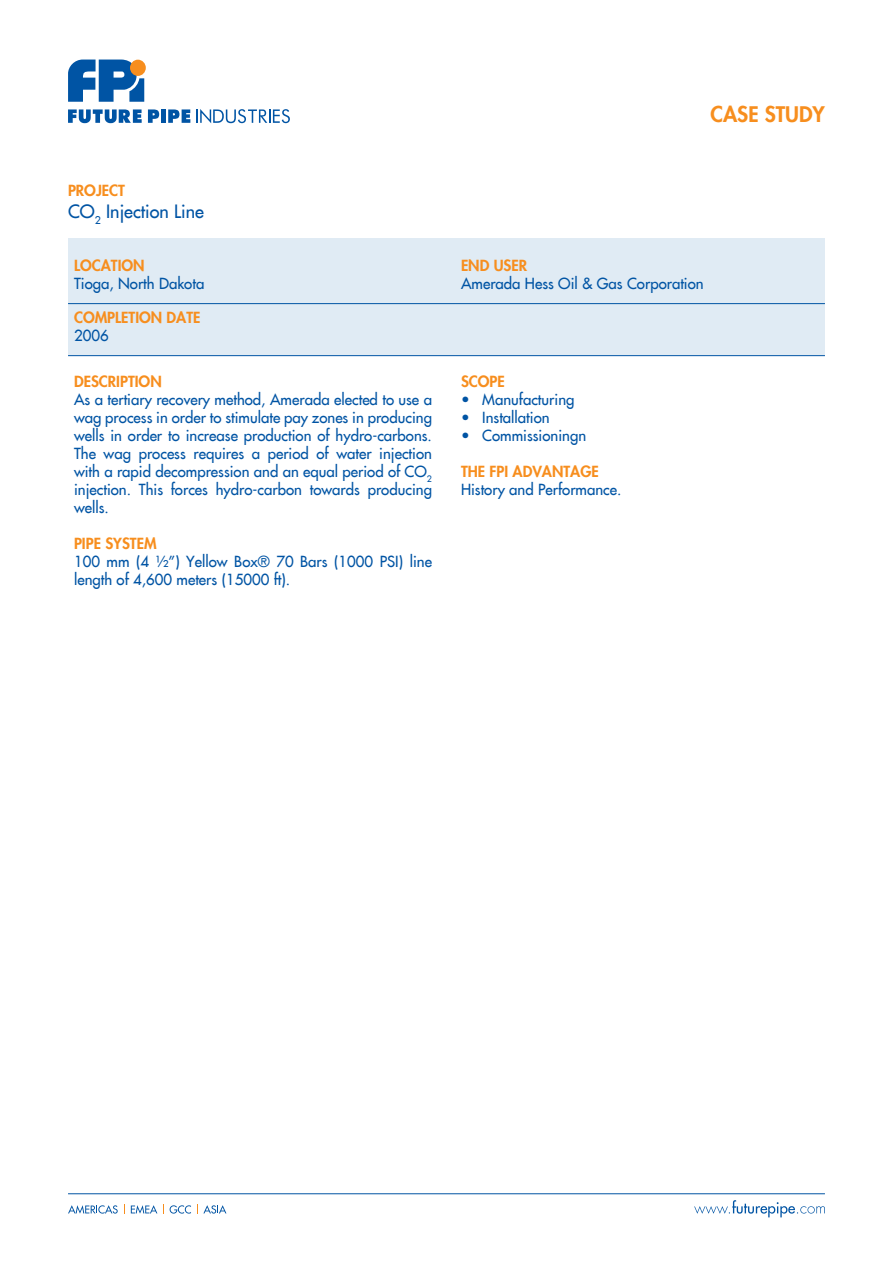
<style>
.page{position:relative;width:893px;height:1263px;background:#fff}
.page>*{position:absolute;margin:0;border:0;box-sizing:border-box;transform-origin:0 0}
.t1{font:800 21px "Futura LT";color:#f78e1e}
.t2{font:18px "Futura LT";color:#0054a4}
.t3{font:15px/18px "Futura LT";color:#0054a4;text-align:justify}
.t4{font:800 15px "Futura LT";color:#f78e1e}
</style>
<div class="page">
<svg style="left:197px;top:109px;width:93px;height:14px"></svg>
<svg style="left:68px;top:109px;width:74px;height:14px"></svg>
<svg style="left:148px;top:109px;width:11px;height:14px"></svg>
<div style="left:161px;top:109px;width:5px;height:14px;background:#0054a4"></div>
<svg style="left:168px;top:109px;width:22px;height:14px"></svg>
<svg style="left:68px;top:60px;width:76px;height:42px"></svg>
<div style="left:130px;top:60px;width:16px;height:16px;background:#f78e1e;border-radius:50%"></div>
<svg style="left:694px;top:1200px;width:131px;height:17px"></svg>
<hr style="left:68px;top:1193px;width:757px;height:1px;background:#0054a4">
<svg style="left:68px;top:1205px;width:50px;height:8px"></svg>
<svg style="left:131px;top:1205px;width:26px;height:8px"></svg>
<svg style="left:170px;top:1205px;width:21px;height:8px"></svg>
<svg style="left:197px;top:1204px;width:29px;height:9px"></svg>
<div style="left:68px;top:238px;width:757px;height:115px;background:#e0ebf4"></div>
<svg style="left:68px;top:304px;width:757px;height:51px"></svg>
<hr style="left:68px;top:303px;width:370px;height:1px;background:#0054a4">
<svg style="left:438px;top:303px;width:17px;height:1px"></svg>
<hr style="left:455px;top:303px;width:370px;height:1px;background:#0054a4">
<hr style="left:68px;top:355px;width:370px;height:1px;background:#0054a4">
<svg style="left:438px;top:355px;width:17px;height:1px"></svg>
<hr style="left:455px;top:355px;width:370px;height:1px;background:#0054a4">
<p class="t4" style="left:68px;top:180px;width:58px">PROJECT</p>
<p class="t2" style="left:68px;top:200px;width:137px">CO<sub>2</sub> Injection Line</p>
<p class="t4" style="left:74px;top:255px;width:72px">LOCATION</p>
<p class="t3" style="left:74px;top:274px;width:132px">Tioga, North Dakota</p>
<p class="t4" style="left:74px;top:307px;width:128px">COMPLETION DATE</p>
<p class="t3" style="left:74px;top:326px;width:36px">2006</p>
<p class="t4" style="left:74px;top:372px;width:89px">DESCRIPTION</p>
<p class="t3" style="left:74px;top:391px;width:359px">As a tertiary recovery method, Amerada elected to use a wag process in order to stimulate pay zones in producing wells in order to increase production of hydro-carbons.<br>The wag process requires a period of water injection with a rapid decompression and an equal period of CO<sub>2 </sub>injection. This forces hydro-carbon towards producing wells.</p>
<p class="t4" style="left:74px;top:534px;width:66px">PIPE SYSTEM</p>
<p class="t3" style="left:74px;top:553px;width:359px">100 mm (4 ½”) Yellow Box® 70 Bars (1000 PSI) line length of 4,600 meters (15000 ft).</p>
<h1 class="t1" style="left:710px;top:100px;width:116px">CASE STUDY</h1>
<p class="t4" style="left:461px;top:255px;width:60px">END USER</p>
<p class="t3" style="left:461px;top:274px;width:244px">Amerada Hess Oil &amp; Gas Corporation</p>
<p class="t4" style="left:461px;top:372px;width:44px">SCOPE</p>
<p class="t3" style="left:461px;top:390px;width:115px">• Manufacturing</p>
<p class="t3" style="left:461px;top:408px;width:90px">• Installation</p>
<p class="t3" style="left:461px;top:426px;width:127px">• Commissioningn</p>
<p class="t4" style="left:461px;top:462px;width:139px">THE FPI ADVANTAGE</p>
<p class="t3" style="left:461px;top:480px;width:162px">History and Performance.</p>
</div>
